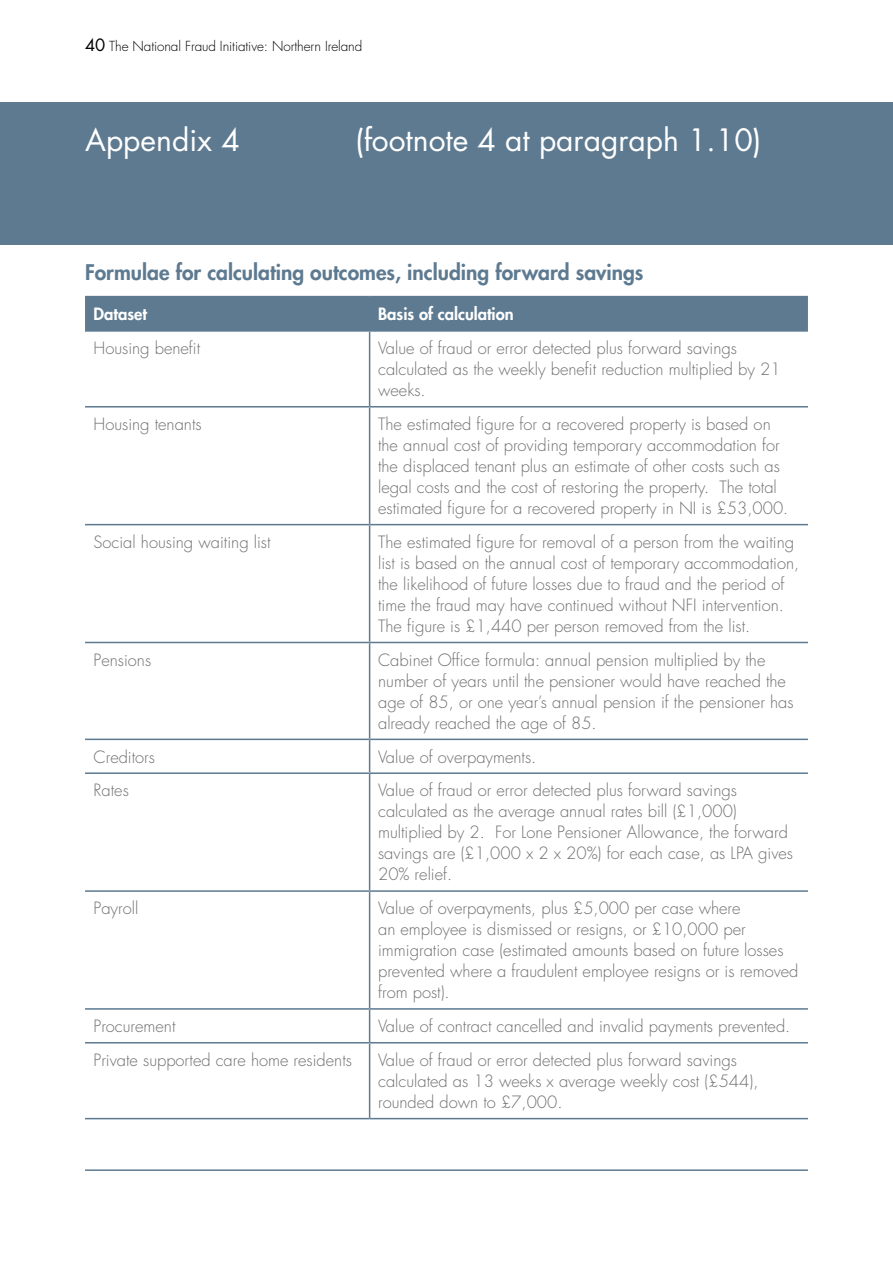
<style>
.page{position:relative;width:893px;height:1263px;background:#fff}
.page>*{position:absolute;margin:0;border:0;box-sizing:border-box;transform-origin:0 0}
.Banner_Heading_White{font:30px "Futura";color:#fff}
._1__subheads{font:800 21px "Futura";color:#5d7a91}
.t1{font:300 16.5px/21px "Futura";color:#706f6f}
.t2{font:800 16.5px "Futura";color:#fff}
.Top_strip_text_left{font:300 13.5px "Futura";letter-spacing:-.005em;color:#000}
.s1{font-weight:400;font-size:16.5px}
</style>
<div class="page">
<div style="left:0;top:102px;width:893px;height:142px;background:#5d7a91"></div>
<div style="left:85px;top:297px;width:723px;height:33px;background:#5d7a91"></div>
<hr style="left:85px;top:296px;width:285px;height:1px;background:#5d7a91">
<hr style="left:370px;top:296px;width:438px;height:1px;background:#5d7a91">
<hr style="left:369px;top:297px;width:1px;height:33px;background:#5d7a91">
<hr style="left:85px;top:330px;width:285px;height:2px;background:#5d7a91">
<hr style="left:370px;top:330px;width:438px;height:2px;background:#5d7a91">
<hr style="left:369px;top:332px;width:1px;height:74px;background:#5d7a91">
<hr style="left:85px;top:406px;width:285px;height:1px;background:#5d7a91">
<hr style="left:370px;top:406px;width:438px;height:1px;background:#5d7a91">
<hr style="left:369px;top:407px;width:1px;height:117px;background:#5d7a91">
<hr style="left:85px;top:524px;width:285px;height:1px;background:#5d7a91">
<hr style="left:370px;top:524px;width:438px;height:1px;background:#5d7a91">
<hr style="left:369px;top:525px;width:1px;height:117px;background:#5d7a91">
<hr style="left:85px;top:642px;width:285px;height:1px;background:#5d7a91">
<hr style="left:370px;top:642px;width:438px;height:1px;background:#5d7a91">
<hr style="left:369px;top:643px;width:1px;height:96px;background:#5d7a91">
<hr style="left:85px;top:739px;width:285px;height:1px;background:#5d7a91">
<hr style="left:370px;top:739px;width:438px;height:1px;background:#5d7a91">
<hr style="left:369px;top:740px;width:1px;height:32px;background:#5d7a91">
<hr style="left:85px;top:772px;width:285px;height:2px;background:#5d7a91">
<hr style="left:370px;top:772px;width:438px;height:2px;background:#5d7a91">
<hr style="left:369px;top:774px;width:1px;height:116px;background:#5d7a91">
<hr style="left:85px;top:890px;width:285px;height:2px;background:#5d7a91">
<hr style="left:370px;top:890px;width:438px;height:2px;background:#5d7a91">
<hr style="left:369px;top:892px;width:1px;height:116px;background:#5d7a91">
<hr style="left:85px;top:1008px;width:285px;height:2px;background:#5d7a91">
<hr style="left:370px;top:1008px;width:438px;height:2px;background:#5d7a91">
<hr style="left:369px;top:1010px;width:1px;height:32px;background:#5d7a91">
<hr style="left:85px;top:1042px;width:285px;height:1px;background:#5d7a91">
<hr style="left:370px;top:1042px;width:438px;height:1px;background:#5d7a91">
<hr style="left:369px;top:1043px;width:1px;height:75px;background:#5d7a91">
<hr style="left:85px;top:1118px;width:285px;height:1px;background:#5d7a91">
<hr style="left:370px;top:1118px;width:438px;height:1px;background:#5d7a91">
<hr style="left:85px;top:1169px;width:723px;height:2px;background:#5d7a91">
<p class="Top_strip_text_left" style="left:85px;top:38px;width:279px"><span class="s1">40</span> The National Fraud Initiative: Northern Ireland</p>
<p class="Banner_Heading_White" style="left:85px;top:121px;width:156px">Appendix 4</p>
<p class="Banner_Heading_White" style="left:355px;top:121px;width:408px">(footnote 4 at paragraph 1.10)</p>
<p class="_1__subheads" style="left:85px;top:259px;width:560px">Formulae for calculating outcomes, including forward savings</p>
<p class="t2" style="left:94px;top:304px;width:55px">Dataset</p>
<p class="t2" style="left:378px;top:304px;width:137px">Basis of calculation</p>
<p class="t1" style="left:94px;top:338px;width:108px">Housing benefit</p>
<p class="t1" style="left:378px;top:338px;width:404px">Value of fraud or error detected plus forward savings calculated as the weekly benefit reduction multiplied by 21 weeks.</p>
<p class="t1" style="left:94px;top:414px;width:110px">Housing tenants</p>
<p class="t1" style="left:378px;top:414px;width:412px">The estimated figure for a recovered property is based on the annual cost of providing temporary accommodation for the displaced tenant plus an estimate of other costs such as legal costs and the cost of restoring the property. The total estimated figure for a recovered property in NI is £53,000.</p>
<p class="t1" style="left:94px;top:532px;width:179px">Social housing waiting list</p>
<p class="t1" style="left:378px;top:532px;width:423px">The estimated figure for removal of a person from the waiting list is based on the annual cost of temporary accommodation, the likelihood of future losses due to fraud and the period of time the fraud may have continued without NFI intervention.<br>The figure is £1,440 per person removed from the list.</p>
<p class="t1" style="left:94px;top:650px;width:59px">Pensions</p>
<p class="t1" style="left:378px;top:650px;width:417px">Cabinet Office formula: annual pension multiplied by the number of years until the pensioner would have reached the age of 85, or one year’s annual pension if the pensioner has already reached the age of 85.</p>
<p class="t1" style="left:94px;top:746px;width:63px">Creditors</p>
<p class="t1" style="left:378px;top:746px;width:160px">Value of overpayments.</p>
<p class="t1" style="left:94px;top:780px;width:37px">Rates</p>
<p class="t1" style="left:378px;top:780px;width:416px">Value of fraud or error detected plus forward savings calculated as the average annual rates bill (£1,000) multiplied by 2. For Lone Pensioner Allowance, the forward savings are (£1,000 x 2 x 20%) for each case, as LPA gives 20% relief.</p>
<p class="t1" style="left:94px;top:898px;width:46px">Payroll</p>
<p class="t1" style="left:378px;top:898px;width:422px">Value of overpayments, plus £5,000 per case where<br>an employee is dismissed or resigns, or £10,000 per immigration case (estimated amounts based on future losses prevented where a fraudulent employee resigns or is removed from post).</p>
<p class="t1" style="left:94px;top:1016px;width:83px">Procurement</p>
<p class="t1" style="left:378px;top:1016px;width:414px">Value of contract cancelled and invalid payments prevented.</p>
<p class="t1" style="left:94px;top:1050px;width:260px">Private supported care home residents</p>
<p class="t1" style="left:378px;top:1050px;width:382px">Value of fraud or error detected plus forward savings calculated as 13 weeks x average weekly cost (£544), rounded down to £7,000.</p>
</div>
